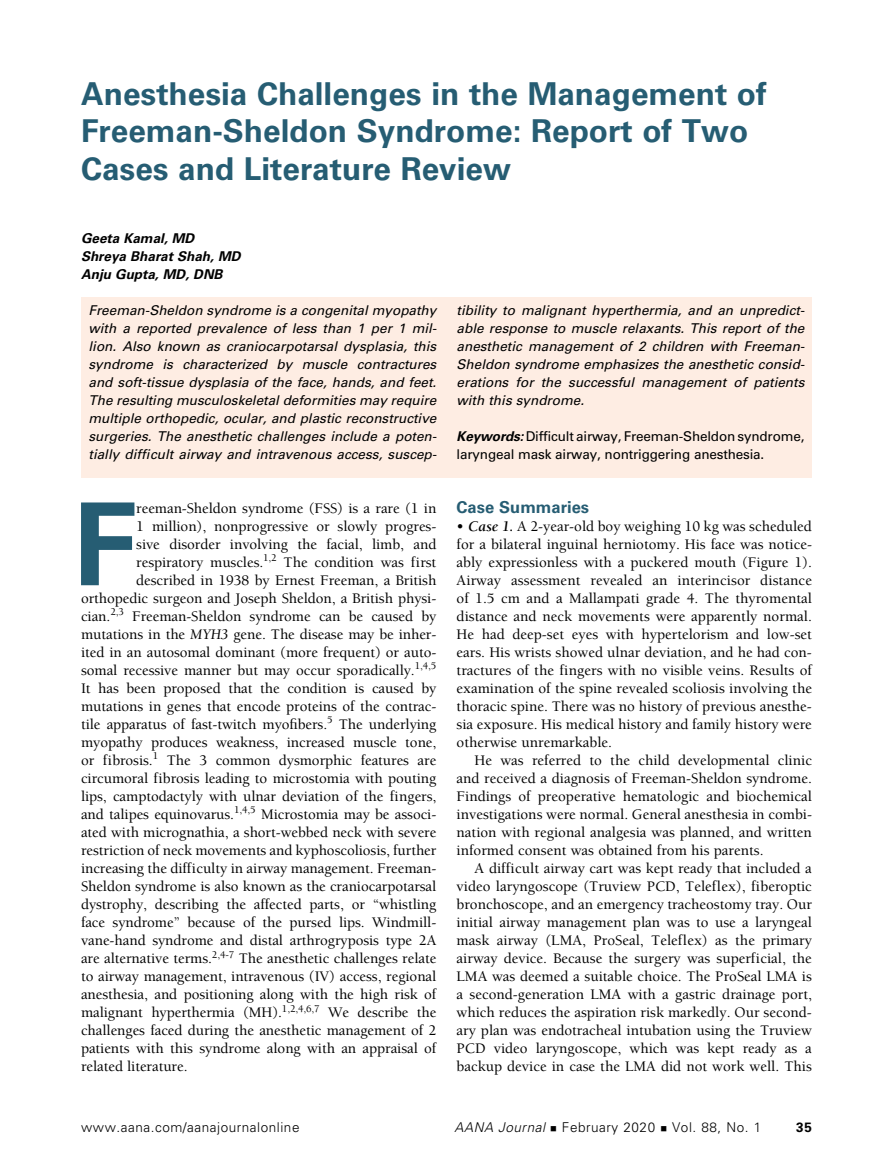
<style>
.page{position:relative;width:878px;height:1175px;background:#fff}
.page>*{position:absolute;margin:0;border:0;box-sizing:border-box;transform-origin:0 0}
.t1{font:700 114.6px "Univers";color:#265d73}
.t2{font:700 31.5px/37.5px "Univers";color:#265d73}
.t3{font:700 16.5px "Univers";color:#265d73}
.t4{font:500 15px/18px "Berkeley";letter-spacing:-.005em;color:#000;text-align:justify}
.t5{font:italic 13.5px/18px "Univers";color:#000;text-align:justify}
.t6{font:13.5px/18px "Univers";letter-spacing:-.015em;color:#000}
.t7{font:300 13.5px "Univers";letter-spacing:.04em;color:#000}
.t8{font:italic 700 13.5px/18px "Univers";color:#000}
.t9{font:700 13.5px "Univers";color:#000}
.s1{font-weight:700;font-style:italic}
.s2{font-weight:400;font-style:italic}
.s3{font-style:italic}
</style>
<div class="page">
<div style="left:81px;top:297px;width:731px;height:180px;background:#feede3"></div>
<h2 class="t2" style="left:81px;top:75px;width:687px">Anesthesia Challenges in the Management of<br>Freeman-Sheldon Syndrome: Report of Two<br>Cases and Literature Review</h2>
<p class="t8" style="left:81px;top:229px;width:161px">Geeta Kamal, MD<br>Shreya Bharat Shah, MD<br>Anju Gupta, MD, DNB</p>
<p class="t5" style="left:88px;top:301px;width:350px">Freeman-Sheldon syndrome is a congenital myopathy with a reported prevalence of less than 1 per 1 mil&shy;lion. Also known as craniocarpotarsal dysplasia, this syndrome is characterized by muscle contractures and soft-tissue dysplasia of the face, hands, and feet.<br>The resulting musculoskeletal deformities may require multiple orthopedic, ocular, and plastic reconstructive surgeries. The anesthetic challenges include a poten&shy;tially difficult airway and intravenous access, suscep-</p>
<p class="t5" style="left:456px;top:301px;width:349px">tibility to malignant hyperthermia, and an unpredict&shy;able response to muscle relaxants. This report of the anesthetic management of 2 children with Freeman-Sheldon syndrome emphasizes the anesthetic consid&shy;erations for the successful management of patients with this syndrome.</p>
<p class="t6" style="left:456px;top:427px;width:349px"><span class="s1">Keywords:</span> Difficult airway, Freeman-Sheldon syndrome, laryngeal mask airway, nontriggering anesthesia.</p>
<h1 class="t1" style="left:73px;top:478px;width:65px">F</h1>
<p class="t4" style="left:136px;top:500px;width:301px">reeman-Sheldon syndrome (FSS) is a rare (1 in</p>
<p class="t4" style="left:136px;top:518px;width:301px">1 million), nonprogressive or slowly progres-</p>
<p class="t4" style="left:136px;top:536px;width:301px">sive disorder involving the facial, limb, and</p>
<p class="t4" style="left:136px;top:554px;width:301px">respiratory muscles.<sup>1,2</sup> The condition was first</p>
<p class="t4" style="left:136px;top:572px;width:301px">described in 1938 by Ernest Freeman, a British</p>
<p class="t4" style="left:81px;top:590px;width:357px">orthopedic surgeon and Joseph Sheldon, a British physi-</p>
<p class="t4" style="left:81px;top:608px;width:357px">cian.<sup>2,3</sup> Freeman-Sheldon syndrome can be caused by</p>
<p class="t4" style="left:81px;top:626px;width:357px">mutations in the <span class="s2">MYH3</span> gene. The disease may be inher-</p>
<p class="t4" style="left:81px;top:644px;width:357px">ited in an autosomal dominant (more frequent) or auto-</p>
<p class="t4" style="left:81px;top:662px;width:357px">somal recessive manner but may occur sporadically.<sup>1,4,5</sup></p>
<p class="t4" style="left:81px;top:680px;width:357px">It has been proposed that the condition is caused by</p>
<p class="t4" style="left:81px;top:698px;width:357px">mutations in genes that encode proteins of the contrac-</p>
<p class="t4" style="left:81px;top:716px;width:357px">tile apparatus of fast-twitch myofibers.<sup>5</sup> The underlying</p>
<p class="t4" style="left:81px;top:734px;width:357px">myopathy produces weakness, increased muscle tone,</p>
<p class="t4" style="left:81px;top:752px;width:357px">or fibrosis.<sup>1</sup> The 3 common dysmorphic features are</p>
<p class="t4" style="left:81px;top:770px;width:357px">circumoral fibrosis leading to microstomia with pouting</p>
<p class="t4" style="left:81px;top:788px;width:357px">lips, camptodactyly with ulnar deviation of the fingers,</p>
<p class="t4" style="left:81px;top:806px;width:357px">and talipes equinovarus.<sup>1,4,5</sup> Microstomia may be associ-</p>
<p class="t4" style="left:81px;top:824px;width:357px">ated with micrognathia, a short-webbed neck with severe</p>
<p class="t4" style="left:81px;top:842px;width:357px">restriction of neck movements and kyphoscoliosis, further</p>
<p class="t4" style="left:81px;top:860px;width:357px">increasing the difficulty in airway management. Freeman-</p>
<p class="t4" style="left:81px;top:878px;width:357px">Sheldon syndrome is also known as the craniocarpotarsal</p>
<p class="t4" style="left:81px;top:896px;width:357px">dystrophy, describing the affected parts, or “whistling</p>
<p class="t4" style="left:81px;top:914px;width:357px">face syndrome” because of the pursed lips. Windmill-</p>
<p class="t4" style="left:81px;top:932px;width:357px">vane-hand syndrome and distal arthrogryposis type 2A</p>
<p class="t4" style="left:81px;top:950px;width:357px">are alternative terms.<sup>2,4-7</sup> The anesthetic challenges relate</p>
<p class="t4" style="left:81px;top:968px;width:357px">to airway management, intravenous (IV) access, regional</p>
<p class="t4" style="left:81px;top:986px;width:357px">anesthesia, and positioning along with the high risk of</p>
<p class="t4" style="left:81px;top:1004px;width:357px">malignant hyperthermia (MH).<sup>1,2,4,6,7</sup> We describe the</p>
<p class="t4" style="left:81px;top:1022px;width:357px">challenges faced during the anesthetic management of 2</p>
<p class="t4" style="left:81px;top:1040px;width:357px">patients with this syndrome along with an appraisal of</p>
<p class="t4" style="left:81px;top:1058px;width:108px">related literature.</p>
<p class="t3" style="left:456px;top:498px;width:134px">Case Summaries</p>
<p class="t4" style="left:456px;top:518px;width:357px">• <span class="s1">Case 1.</span> A 2-year-old boy weighing 10 kg was scheduled for a bilateral inguinal herniotomy. His face was notice&shy;ably expressionless with a puckered mouth (Figure 1).<br>Airway assessment revealed an interincisor distance of 1.5 cm and a Mallampati grade 4. The thyromental distance and neck movements were apparently normal.<br>He had deep-set eyes with hypertelorism and low-set ears. His wrists showed ulnar deviation, and he had con&shy;tractures of the fingers with no visible veins. Results of examination of the spine revealed scoliosis involving the thoracic spine. There was no history of previous anesthe&shy;sia exposure. His medical history and family history were otherwise unremarkable.</p>
<p class="t4" style="left:456px;top:752px;width:357px;text-indent:18px">He was referred to the child developmental clinic and received a diagnosis of Freeman-Sheldon syndrome.<br>Findings of preoperative hematologic and biochemical investigations were normal. General anesthesia in combi&shy;nation with regional analgesia was planned, and written informed consent was obtained from his parents.</p>
<p class="t4" style="left:456px;top:860px;width:357px;text-indent:18px">A difficult airway cart was kept ready that included a video laryngoscope (Truview PCD, Teleflex), fiberoptic bronchoscope, and an emergency tracheostomy tray. Our initial airway management plan was to use a laryngeal mask airway (LMA, ProSeal, Teleflex) as the primary airway device. Because the surgery was superficial, the LMA was deemed a suitable choice. The ProSeal LMA is a second-generation LMA with a gastric drainage port, which reduces the aspiration risk markedly. Our second&shy;ary plan was endotracheal intubation using the Truview PCD video laryngoscope, which was kept ready as a backup device in case the LMA did not work well. This</p>
<p class="t7" style="left:81px;top:1119px;width:220px">www.aana.com/aanajournalonline</p>
<p class="t7" style="left:454px;top:1119px;width:308px"><span class="s3">AANA Journal</span> ■ February 2020 ■ Vol. 88, No. 1</p>
<p class="t9" style="left:796px;top:1119px;width:17px">35</p>
</div>
